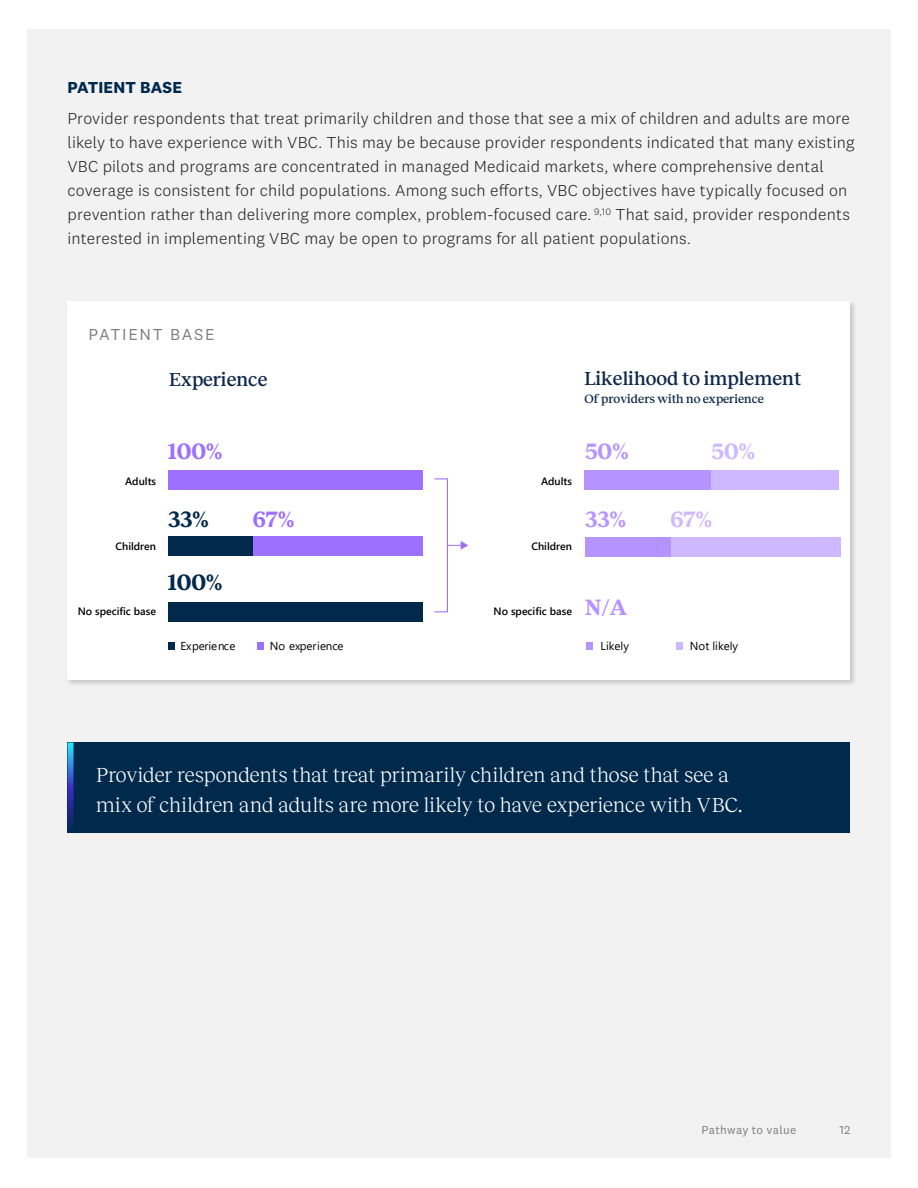
<style>
.page{position:relative;width:918px;height:1188px;background:#fff}
.page>*{position:absolute;margin:0;border:0;box-sizing:border-box;transform-origin:0 0}
.t1{font:700 22.95px "Reckless";color:#00294c}
.t2{font:700 22.95px "Reckless";color:#9d70ff}
.t3{font:700 22.95px "Reckless";color:#b694ff}
.t4{font:700 22.95px "Reckless";color:#ceb8ff}
.Chartis_-_Body{font:300 21px/30px "Reckless";letter-spacing:-.005em;color:#fff}
.t5{font:500 19.5px "Reckless";color:#0e2a4b}
.Chartis_-_Body-2{font:300 16.5px/24px "National 2";letter-spacing:.015em;color:#231f20}
.Chartis_-_Heading_3{font:700 16.5px "National 2";letter-spacing:.005em;color:#00294c}
.Chartis_-_Figure_Title{font:16.5px "National 2";letter-spacing:.1em;color:#7f7f7f}
.t6{font:500 12.45px "Reckless";color:#0e2a4b}
.t7{font:12px "National 2";letter-spacing:.02em;color:#7f7f7f}
.t8{font:11.55px "Segoe UI";color:#000}
.t9{font:600 10.65px "Segoe UI";color:#000}
.s1{font-family:"Reckless";font-weight:700;font-size:22.95px;color:#b694ff}
</style>
<div class="page">
<div style="left:27px;top:30px;width:864px;height:1128px;background:#f2f2f2"></div>
<div style="left:65px;top:299px;width:793px;height:388px;background:#231f20;opacity:.2"></div>
<div style="left:68px;top:301px;width:782px;height:379px;background:#fff"></div>
<div style="left:168px;top:642px;width:7px;height:8px;background:#00294c"></div>
<div style="left:257px;top:642px;width:7px;height:8px;background:#9d70ff"></div>
<div style="left:586px;top:642px;width:7px;height:8px;background:#b694ff"></div>
<div style="left:676px;top:642px;width:6px;height:8px;background:#ceb8ff"></div>
<div style="left:434px;top:478px;width:14px;height:134px;border:1px solid #9d70ff"></div>
<svg style="left:447px;top:541px;width:21px;height:9px"></svg>
<div style="left:584px;top:471px;width:128px;height:19px;background:#b694ff"></div>
<div style="left:712px;top:471px;width:127px;height:19px;background:#ceb8ff"></div>
<div style="left:586px;top:538px;width:85px;height:19px;background:#b694ff"></div>
<div style="left:671px;top:538px;width:169px;height:19px;background:#ceb8ff"></div>
<div style="left:168px;top:471px;width:255px;height:19px;background:#9d70ff"></div>
<div style="left:168px;top:602px;width:255px;height:19px;background:#00294c"></div>
<div style="left:168px;top:537px;width:85px;height:19px;background:#00294c"></div>
<div style="left:253px;top:537px;width:170px;height:19px;background:#9d70ff"></div>
<div style="left:68px;top:742px;width:782px;height:91px;background:#00294c"></div>
<svg style="left:68px;top:742px;width:6px;height:87px"></svg>
<p class="Chartis_-_Heading_3" style="left:68px;top:78px;width:116px">PATIENT BASE</p>
<p class="Chartis_-_Body-2" style="left:68px;top:106px;width:788px">Provider respondents that treat primarily children and those that see a mix of children and adults are more likely to have experience with VBC. This may be because provider respondents indicated that many existing VBC pilots and programs are concentrated in managed Medicaid markets, where comprehensive dental coverage is consistent for child populations. Among such efforts, VBC objectives have typically focused on prevention rather than delivering more complex, problem-focused care. <sup>9,10</sup> That said, provider respondents interested in implementing VBC may be open to programs for all patient populations.</p>
<p class="Chartis_-_Figure_Title" style="left:88px;top:324px;width:128px">PATIENT BASE</p>
<p class="t5" style="left:169px;top:365px;width:100px">Experience</p>
<p class="t5" style="left:584px;top:365px;width:218px">Likelihood to implement</p>
<p class="t6" style="left:584px;top:389px;width:181px">Of providers with no experience</p>
<p class="t9" style="left:125px;top:471px;width:32px">Adults</p>
<p class="t9" style="left:116px;top:536px;width:42px">Children</p>
<p class="t9" style="left:78px;top:601px;width:80px">No specific base</p>
<p class="t2" style="left:168px;top:434px;width:56px">100%</p>
<p class="t3" style="left:585px;top:434px;width:45px">50%</p>
<p class="t4" style="left:712px;top:434px;width:45px">50%</p>
<p class="t1" style="left:168px;top:503px;width:42px">33%</p>
<p class="t2" style="left:253px;top:503px;width:43px">67%</p>
<p class="t1" style="left:168px;top:566px;width:56px">100%</p>
<p class="t9" style="left:541px;top:471px;width:32px">Adults</p>
<p class="t9" style="left:531px;top:536px;width:42px">Children</p>
<p class="t3" style="left:585px;top:503px;width:42px">33%</p>
<p class="t4" style="left:670px;top:503px;width:43px">67%</p>
<p class="t9" style="left:494px;top:601px;width:135px">No specific base <span class="s1">N/A</span></p>
<p class="t8" style="left:181px;top:635px;width:57px">Experience</p>
<p class="t8" style="left:270px;top:635px;width:75px">No experience</p>
<p class="t8" style="left:601px;top:635px;width:30px">Likely</p>
<p class="t8" style="left:690px;top:635px;width:50px">Not likely</p>
<p class="Chartis_-_Body" style="left:96px;top:758px;width:648px">Provider respondents that treat primarily children and those that see a mix of children and adults are more likely to have experience with VBC.</p>
<p class="t7" style="left:702px;top:1123px;width:96px">Pathway to value</p>
<p class="t7" style="left:839px;top:1123px;width:13px">12</p>
</div>
